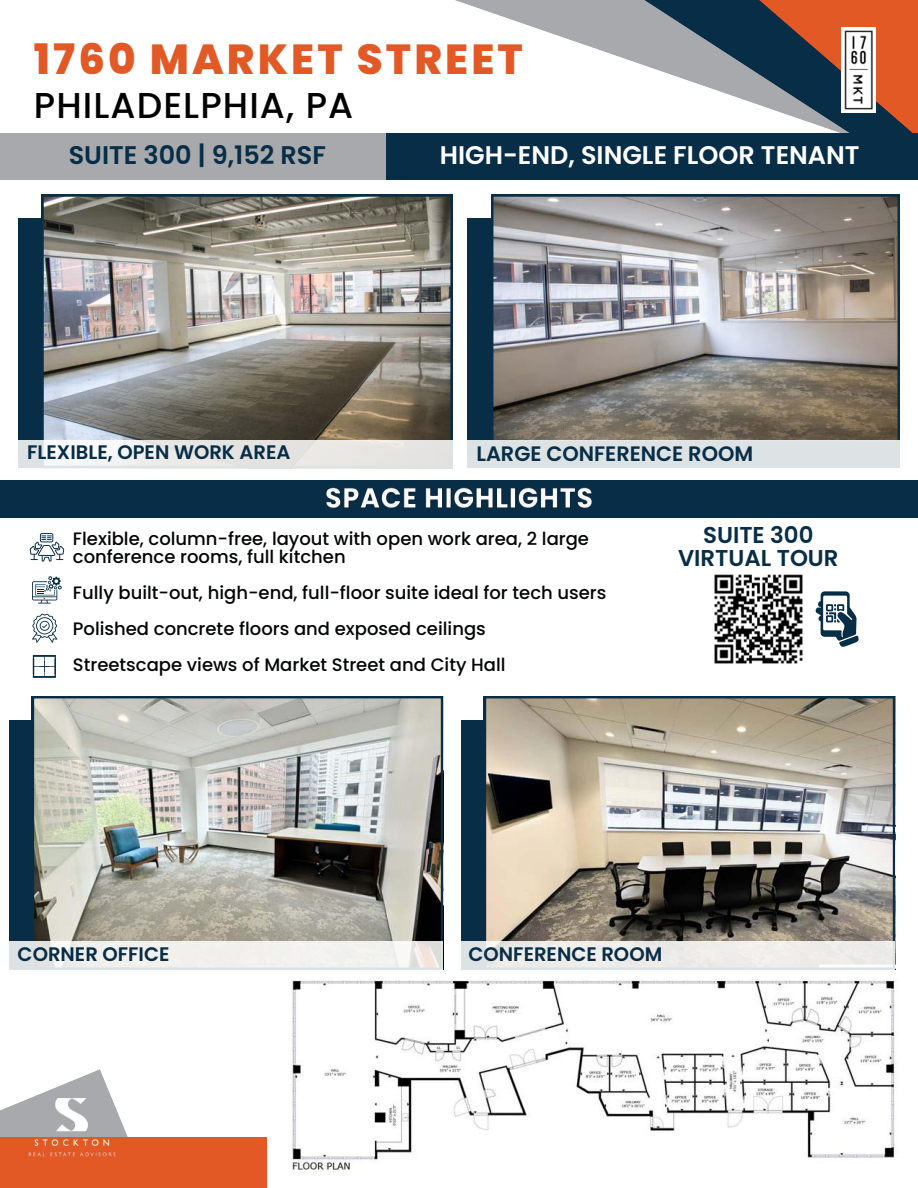
<style>
.page{position:relative;width:918px;height:1188px;background:#fff}
.page>*{position:absolute;margin:0;border:0;box-sizing:border-box;transform-origin:0 0}
.t1{font:800 42px "Poppins";letter-spacing:.075em;color:#e25926}
.t2{font:500 36px "Poppins";letter-spacing:.03em;color:#000}
.t3{font:600 25.5px "Poppins";color:#fff}
.t4{font:600 25.5px "Poppins";color:#072d47}
.t5{font:600 22.95px/22.5px "Poppins";color:#072d47;text-align:center}
.t6{font:600 20.85px "Poppins";color:#072d47}
.t7{font:600 19.5px "Poppins";color:#072d47}
.t8{font:500 18px/36px "Poppins";color:#040606}
</style>
<div class="page">
<svg style="left:0;top:1069px;width:128px;height:68px"></svg>
<div style="left:0;top:1137px;width:267px;height:51px;background:#e25926"></div>
<div style="left:0;top:134px;width:459px;height:46px;background:#a7a9ac"></div>
<div style="left:467px;top:219px;width:432px;height:249px;background:#072d47"></div>
<img style="left:493px;top:247px;width:407px;height:193px">
<svg style="left:422px;top:0;width:478px;height:247px"></svg>
<svg style="left:516px;top:0;width:384px;height:216px"></svg>
<svg style="left:747px;top:0;width:171px;height:134px;background:#8b5d51"></svg>
<div style="left:467px;top:440px;width:433px;height:28px;background:#dde2e4"></div>
<div style="left:19px;top:219px;width:288px;height:249px;background:#072d47"></div>
<img style="left:42px;top:194px;width:410px;height:246px">
<svg style="left:18px;top:440px;width:435px;height:29px;background:#e8e8e7"></svg>
<div style="left:386px;top:134px;width:532px;height:46px;background:#072d47"></div>
<img style="left:842px;top:28px;width:34px;height:84px">
<img style="left:27px;top:1096px;width:90px;height:61px">
<div style="left:449px;top:481px;width:469px;height:37px;background:#072d47"></div>
<div style="left:0;top:481px;width:623px;height:37px;background:#072d47"></div>
<img style="left:714px;top:574px;width:89px;height:90px">
<svg style="left:32px;top:614px;width:25px;height:29px"></svg>
<svg style="left:30px;top:533px;width:34px;height:28px"></svg>
<svg style="left:32px;top:576px;width:30px;height:27px"></svg>
<svg style="left:33px;top:655px;width:23px;height:23px"></svg>
<svg style="left:816px;top:591px;width:42px;height:56px"></svg>
<div style="left:9px;top:720px;width:288px;height:250px;background:#072d47"></div>
<div style="left:461px;top:720px;width:288px;height:250px;background:#072d47"></div>
<img style="left:32px;top:696px;width:411px;height:245px">
<img style="left:484px;top:696px;width:411px;height:245px">
<svg style="left:9px;top:941px;width:434px;height:29px;fill:#f0f0ed"></svg>
<svg style="left:461px;top:941px;width:434px;height:29px;background:#ebeae8"></svg>
<img style="left:323px;top:480px;width:272px;height:29px">
<img style="left:292px;top:980px;width:607px;height:190px">
<h1 class="t1" style="left:34px;top:30px;width:490px">1760 MARKET STREET</h1>
<h2 class="t2" style="left:34px;top:80px;width:321px">PHILADELPHIA, PA</h2>
<h3 class="t4" style="left:69px;top:138px;width:259px">SUITE 300 | 9,152 RSF</h3>
<h3 class="t3" style="left:440px;top:138px;width:421px">HIGH-END, SINGLE FLOOR TENANT</h3>
<p class="t7" style="left:27px;top:439px;width:265px">FLEXIBLE, OPEN WORK AREA</p>
<p class="t6" style="left:476px;top:439px;width:278px">LARGE CONFERENCE ROOM</p>
<p class="t8" style="left:73px;top:529px;width:518px;line-height:18px">Flexible, column-free, layout with open work area, 2 large conference rooms, full kitchen</p>
<p class="t8" style="left:73px;top:574px;width:535px">Fully built-out, high-end, full-floor suite ideal for tech users<br>Polished concrete floors and exposed ceilings<br>Streetscape views of Market Street and City Hall</p>
<p class="t5" style="left:678px;top:524px;width:162px">SUITE 300<br>VIRTUAL TOUR</p>
<p class="t7" style="left:18px;top:941px;width:153px">CORNER OFFICE</p>
<p class="t7" style="left:469px;top:941px;width:195px">CONFERENCE ROOM</p>
</div>
